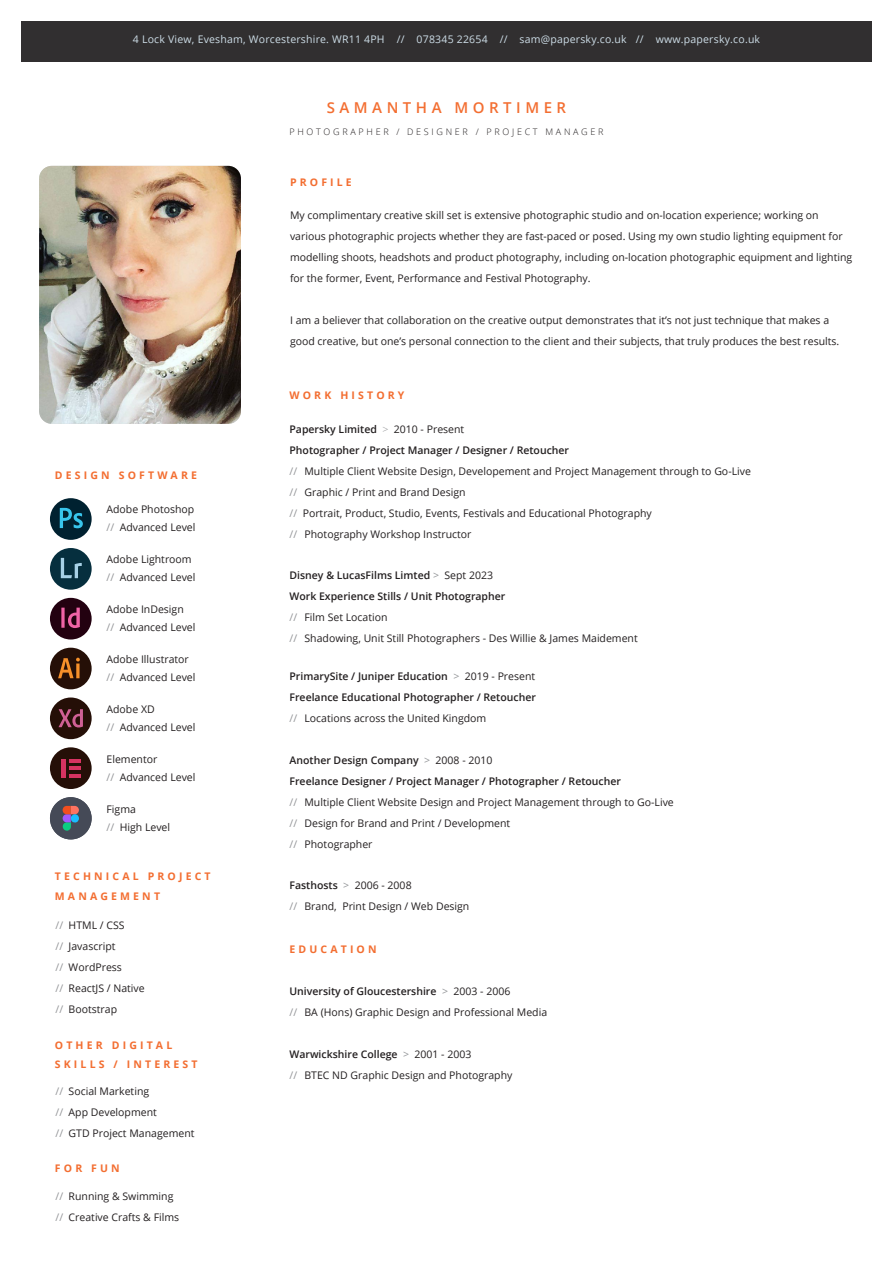
<style>
.page{position:relative;width:893px;height:1263px;background:#fff}
.page>*{position:absolute;margin:0;border:0;box-sizing:border-box;transform-origin:0 0}
.t1{font:600 15px "Open Sans";letter-spacing:.3em;color:#f36e31}
.t2{font:10.5px/21px "Open Sans";color:#231f20}
.t3{font:600 10.5px/21px "Open Sans";color:#231f20}
.t4{font:700 10.5px/19.5px "Open Sans";letter-spacing:.3em;color:#f36e31}
.t5{font:10.5px "Open Sans";letter-spacing:.02em;color:#cddde7}
.t6{font:300 9px "Open Sans";letter-spacing:.3em;color:#231f20}
.s1{color:#939598}
.s2{font-weight:300;color:#939598}
.s3{font-weight:400}
.s4{font-weight:600}
.s5{font-weight:400;color:#939598}
</style>
<div class="page">
<div style="left:21px;top:21px;width:851px;height:41px;background:#312f30"></div>
<div style="left:50px;top:498px;width:42px;height:42px;background:#002130;border-radius:50%"></div>
<svg style="left:60px;top:508px;width:23px;height:20px"></svg>
<div style="left:50px;top:548px;width:42px;height:42px;background:#062f3e;border-radius:50%"></div>
<svg style="left:61px;top:558px;width:21px;height:20px"></svg>
<div style="left:50px;top:598px;width:42px;height:41px;background:#230110;border-radius:50%"></div>
<svg style="left:61px;top:608px;width:19px;height:20px"></svg>
<div style="left:50px;top:648px;width:42px;height:41px;background:#250f07;border-radius:50%"></div>
<svg style="left:58px;top:658px;width:22px;height:20px"></svg>
<img style="left:39px;top:166px;width:202px;height:258px">
<div style="left:50px;top:747px;width:42px;height:42px;background:#250f07;border-radius:50%"></div>
<hr style="left:61px;top:759px;width:4px;height:18px;background:#d63361">
<svg style="left:69px;top:774px;width:11px;height:3px"></svg>
<hr style="left:69px;top:766px;width:11px;height:4px;background:#d63361">
<svg style="left:69px;top:759px;width:11px;height:3px"></svg>
<div style="left:50px;top:697px;width:42px;height:42px;background:#250f07;border-radius:50%"></div>
<svg style="left:59px;top:709px;width:24px;height:18px"></svg>
<svg style="left:50px;top:797px;width:42px;height:43px"></svg>
<p class="t5" style="left:133px;top:32px;width:629px">4 Lock View, Evesham, Worcestershire. WR11 4PH // 078345 22654 // sam@papersky.co.uk // www.papersky.co.uk</p>
<p class="t1" style="left:327px;top:97px;width:241px">SAMANTHA MORTIMER</p>
<p class="t6" style="left:289px;top:126px;width:316px">PHOTOGRAPHER / DESIGNER / PROJECT MANAGER</p>
<p class="t4" style="left:55px;top:465px;width:144px">DESIGN SOFTWARE</p>
<p class="t2" style="left:107px;top:498px;width:89px">Adobe Photoshop</p>
<p class="t2" style="left:107px;top:516px;width:90px"><span class="s1">//</span> Advanced Level</p>
<p class="t2" style="left:107px;top:548px;width:87px">Adobe Lightroom</p>
<p class="t2" style="left:107px;top:566px;width:90px"><span class="s1">//</span> Advanced Level</p>
<p class="t2" style="left:107px;top:598px;width:79px">Adobe InDesign</p>
<p class="t2" style="left:107px;top:616px;width:90px"><span class="s1">//</span> Advanced Level</p>
<p class="t2" style="left:107px;top:648px;width:84px">Adobe Illustrator</p>
<p class="t2" style="left:107px;top:666px;width:90px"><span class="s1">//</span> Advanced Level</p>
<p class="t2" style="left:107px;top:698px;width:50px">Adobe XD</p>
<p class="t2" style="left:107px;top:716px;width:90px"><span class="s1">//</span> Advanced Level</p>
<p class="t2" style="left:107px;top:750px;width:90px;line-height:18px">Elementor<br><span class="s1">//</span> Advanced Level</p>
<p class="t2" style="left:107px;top:798px;width:31px">Figma</p>
<p class="t2" style="left:107px;top:816px;width:65px"><span class="s1">//</span> High Level</p>
<p class="t4" style="left:55px;top:867px;width:157px">TECHNICAL PROJECT</p>
<p class="t4" style="left:55px;top:886px;width:107px">MANAGEMENT</p>
<p class="t2" style="left:55px;top:914px;width:71px"><span class="s1">//</span> HTML / CSS</p>
<p class="t2" style="left:55px;top:935px;width:61px"><span class="s1">//</span> Javascript</p>
<p class="t2" style="left:55px;top:956px;width:68px"><span class="s1">//</span> WordPress</p>
<p class="t2" style="left:55px;top:977px;width:91px"><span class="s1">//</span> ReactJS / Native</p>
<p class="t2" style="left:55px;top:998px;width:63px"><span class="s1">//</span> Bootstrap</p>
<p class="t4" style="left:55px;top:1035px;width:144px">OTHER DIGITAL<br>SKILLS / INTEREST</p>
<p class="t2" style="left:55px;top:1080px;width:95px"><span class="s1">//</span> Social Marketing</p>
<p class="t2" style="left:55px;top:1101px;width:103px"><span class="s1">//</span> App Development</p>
<p class="t2" style="left:55px;top:1122px;width:140px"><span class="s1">//</span> GTD Project Management</p>
<p class="t4" style="left:55px;top:1158px;width:66px">FOR FUN</p>
<p class="t2" style="left:55px;top:1185px;width:119px"><span class="s1">//</span> Running &amp; Swimming</p>
<p class="t2" style="left:55px;top:1206px;width:125px"><span class="s1">//</span> Creative Crafts &amp; Films</p>
<p class="t4" style="left:290px;top:172px;width:63px">PROFILE</p>
<p class="t2" style="left:290px;top:205px;width:564px">My complimentary creative skill set is extensive photographic studio and on-location experience; working on various photographic projects whether they are fast-paced or posed. Using my own studio lighting equipment for modelling shoots, headshots and product photography, including on-location photographic equipment and lighting for the former, Event, Performance and Festival Photography.</p>
<p class="t2" style="left:290px;top:310px;width:551px">I am a believer that collaboration on the creative output demonstrates that it’s not just technique that makes a good creative, but one’s personal connection to the client and their subjects, that truly produces the best results.</p>
<p class="t4" style="left:289px;top:385px;width:117px">WORK HISTORY</p>
<p class="t3" style="left:289px;top:418px;width:281px">Papersky Limited <span class="s2">&gt;</span> <span class="s3">2010 - Present<br></span>Photographer / Project Manager / Designer / Retoucher</p>
<p class="t2" style="left:289px;top:460px;width:463px"><span class="s1">//</span> Multiple Client Website Design, Developement and Project Management through to Go-Live <span class="s1">//</span> Graphic / Print and Brand Design<br><span class="s1">//</span> Portrait, Product, Studio, Events, Festivals and Educational Photography</p>
<p class="t2" style="left:289px;top:523px;width:183px"><span class="s1">//</span> Photography Workshop Instructor</p>
<p class="t2" style="left:289px;top:565px;width:350px"><span class="s4">Disney &amp; LucasFilms Limted</span> <span class="s1">&gt;</span> Sept 2023<br><span class="s4">Work Experience Stills / Unit Photographer<br></span><span class="s1">//</span> Film Set Location<br><span class="s1">//</span> Shadowing, Unit Still Photographers - Des Willie &amp; James Maidement</p>
<p class="t3" style="left:289px;top:665px;width:248px;text-align:justify">PrimarySite / Juniper Education <span class="s5">&gt;</span> <span class="s3">2019 - Present </span>Freelance Educational Photographer / Retoucher <span class="s5">//</span> <span class="s3">Locations across the United Kingdom</span></p>
<p class="t2" style="left:289px;top:749px;width:386px"><span class="s4">Another Design Company</span> <span class="s1">&gt;</span> 2008 - 2010<br><span class="s4">Freelance Designer / Project Manager / Photographer / Retoucher<br></span><span class="s1">//</span> Multiple Client Website Design and Project Management through to Go-Live <span class="s1">//</span> Design for Brand and Print / Development<br><span class="s1">//</span> Photographer</p>
<p class="t3" style="left:289px;top:874px;width:124px">Fasthosts <span class="s5">&gt;</span> <span class="s3">2006 - 2008</span></p>
<p class="t2" style="left:289px;top:895px;width:181px"><span class="s1">//</span> Brand, Print Design / Web Design</p>
<p class="t4" style="left:289px;top:939px;width:89px">EDUCATION</p>
<p class="t2" style="left:289px;top:980px;width:259px"><span class="s4">University of Gloucestershire</span> <span class="s1">&gt;</span> 2003 - 2006<br><span class="s1">//</span> BA (Hons) Graphic Design and Professional Media</p>
<p class="t3" style="left:289px;top:1043px;width:183px">Warwickshire College <span class="s5">&gt;</span> <span class="s3">2001 - 2003</span></p>
<p class="t2" style="left:289px;top:1064px;width:224px"><span class="s1">//</span> BTEC ND Graphic Design and Photography</p>
</div>
